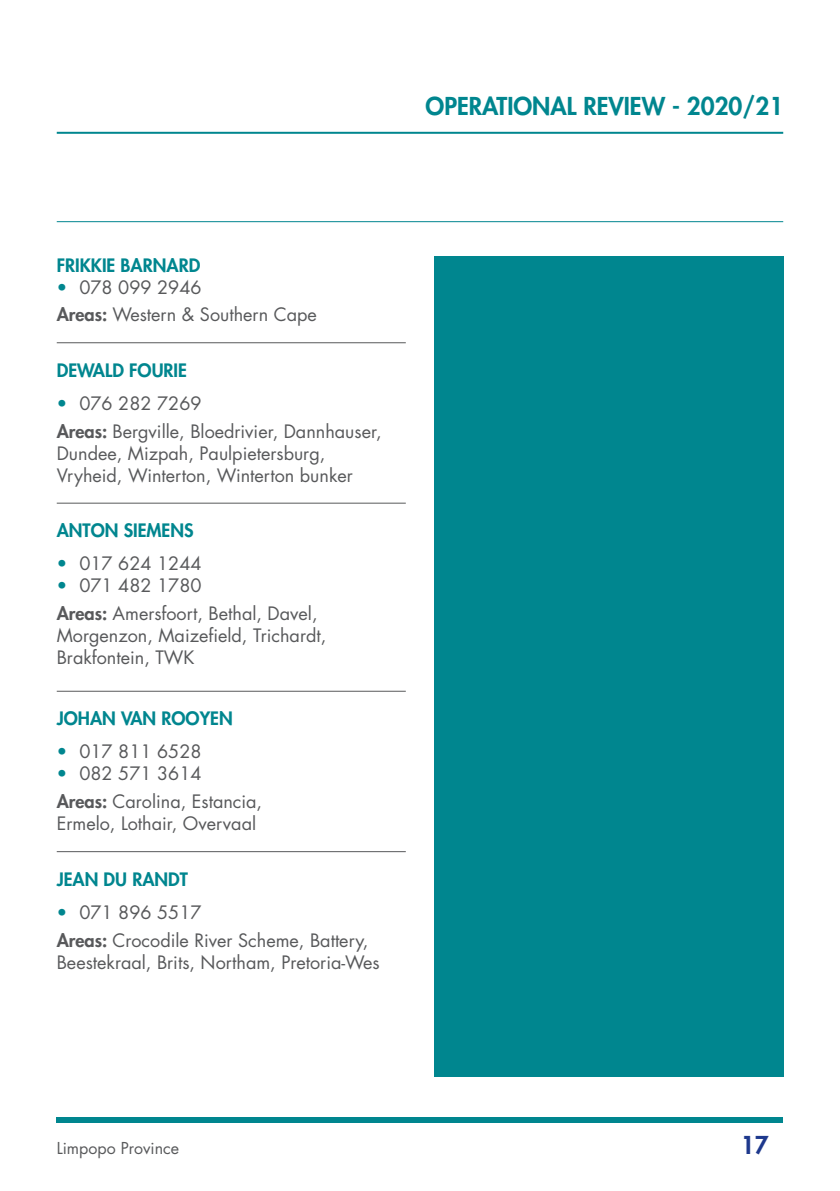
<style>
.page{position:relative;width:840px;height:1191px;background:#fff}
.page>*{position:absolute;margin:0;border:0;box-sizing:border-box;transform-origin:0 0}
.t1{font:800 24px "Futura Std";color:#00868f}
.t2{font:800 24px "Futura Std";color:#1e398d}
.t3{font:18px/27.6px "Futura Std";color:#58595b}
.t4{font:800 18px "Futura Std";color:#00868f}
.t5{font:16px "Futura Std";color:#58595b}
.s1{font-weight:800;color:#00868f}
.s2{font-weight:800}
</style>
<div class="page">
<div style="left:57px;top:1117px;width:725px;height:6px;background:#00868f"></div>
<hr style="left:57px;top:132px;width:725px;height:2px;background:#00868f">
<hr style="left:57px;top:342px;width:348px;height:1px;background:#58595b">
<hr style="left:57px;top:502px;width:348px;height:1px;background:#58595b">
<hr style="left:57px;top:690px;width:348px;height:1px;background:#58595b">
<hr style="left:57px;top:851px;width:348px;height:1px;background:#58595b">
<hr style="left:57px;top:221px;width:725px;height:1px;background:#00868f">
<div style="left:434px;top:257px;width:348px;height:820px;background:#00868f"></div>
<h1 class="t1" style="left:425px;top:91px;width:359px">OPERATIONAL REVIEW - 2020/21</h1>
<p class="t4" style="left:57px;top:253px;width:145px">FRIKKIE BARNARD</p>
<p class="t3" style="left:57px;top:273px;width:261px"><span class="s1">•</span> 078 099 2946<br><span class="s2">Areas:</span> Western &amp; Southern Cape</p>
<p class="t4" style="left:57px;top:358px;width:132px">DEWALD FOURIE</p>
<p class="t3" style="left:57px;top:390px;width:326px"><span class="s1">•</span> 076 282 7269<br><span class="s2">Areas:</span> Bergville, Bloedrivier, Dannhauser,</p>
<p class="t3" style="left:57px;top:442px;width:297px;line-height:22px">Dundee, Mizpah, Paulpietersburg,<br>Vryheid, Winterton, Winterton bunker</p>
<p class="t4" style="left:57px;top:519px;width:138px">ANTON SIEMENS</p>
<p class="t3" style="left:57px;top:550px;width:146px"><span class="s1">•</span> 017 624 1244</p>
<p class="t3" style="left:57px;top:572px;width:262px"><span class="s1">•</span> 071 482 1780<br><span class="s2">Areas:</span> Amersfoort, Bethal, Davel,</p>
<p class="t3" style="left:57px;top:624px;width:271px;line-height:22px">Morgenzon, Maizefield, Trichardt,<br>Brakfontein, TWK</p>
<p class="t4" style="left:57px;top:707px;width:177px">JOHAN VAN ROOYEN</p>
<p class="t3" style="left:57px;top:738px;width:146px"><span class="s1">•</span> 017 811 6528</p>
<p class="t3" style="left:57px;top:760px;width:207px"><span class="s1">•</span> 082 571 3614<br><span class="s2">Areas:</span> Carolina, Estancia,</p>
<p class="t3" style="left:57px;top:810px;width:201px">Ermelo, Lothair, Overvaal</p>
<p class="t4" style="left:57px;top:867px;width:133px">JEAN DU RANDT</p>
<p class="t3" style="left:57px;top:898px;width:313px"><span class="s1">•</span> 071 896 5517<br><span class="s2">Areas:</span> Crocodile River Scheme, Battery,</p>
<p class="t3" style="left:57px;top:948px;width:324px">Beestekraal, Brits, Northam, Pretoria-Wes</p>
<p class="t5" style="left:57px;top:1138px;width:124px">Limpopo Province</p>
<h1 class="t2" style="left:740px;top:1130px;width:29px">17</h1>
</div>
